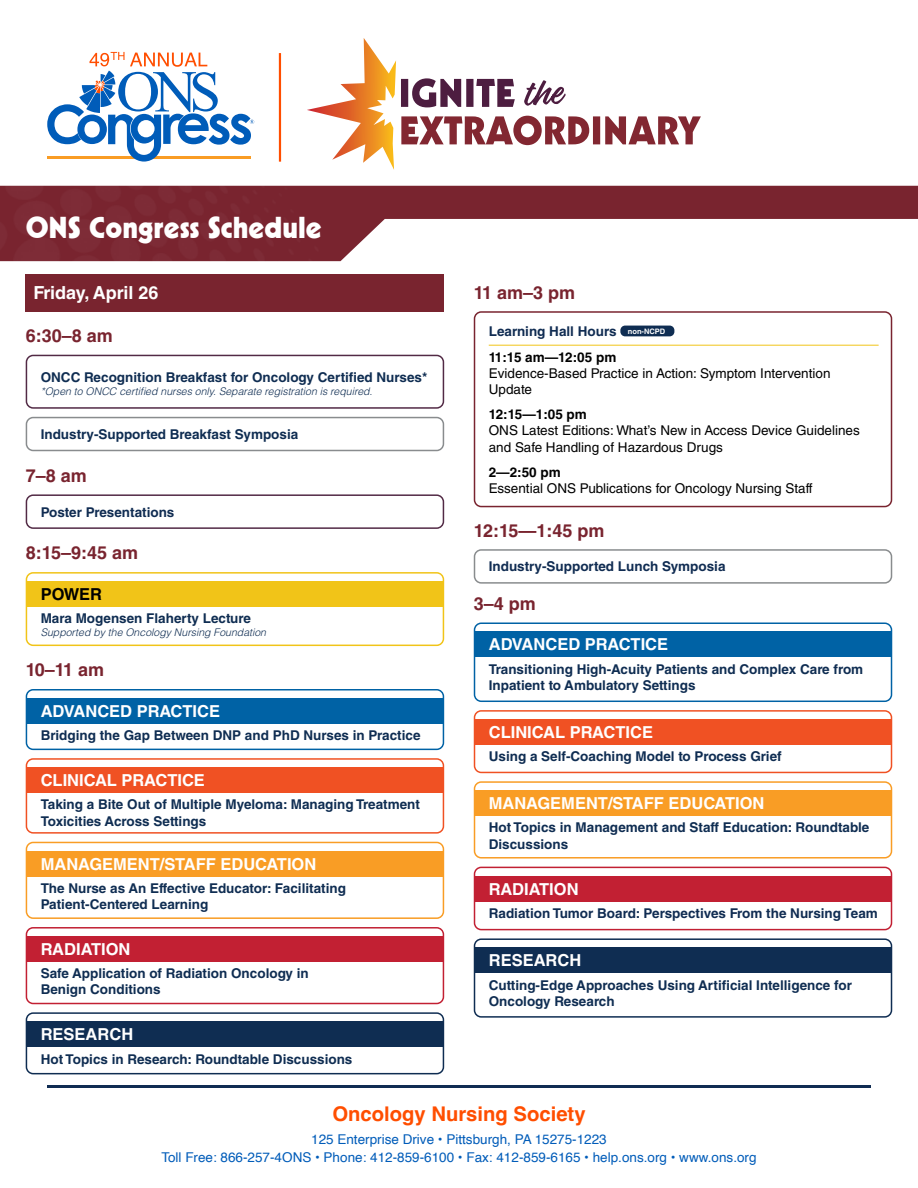
<style>
.page{position:relative;width:918px;height:1188px;background:#fff}
.page>*{position:absolute;margin:0;border:0;box-sizing:border-box;transform-origin:0 0}
.t1{font:29.55px "Geometric 231 BT Heavy C";color:#fff}
.t2{font:700 20.25px "Helvetica";color:#ff4e00}
.t3{font:700 18px "Helvetica LT Std";color:#79242f}
.t4{font:700 18px "Helvetica LT Std";color:#fff}
.t5{font:700 16.5px "Helvetica LT Std";color:#fff}
.t6{font:700 16.5px "Helvetica LT Std";color:#000}
.t7{font:700 13.5px/16.2px "Helvetica LT Std";color:#0f2d52}
.t8{font:13.5px/16.2px "Helvetica LT Std";color:#000}
.t9{font:700 13.5px/25.2px "Helvetica LT Std";color:#102c52}
.t10{font:13.5px/18px "Helvetica";color:#005cb9;text-align:center}
.t11{font:700 13.5px "Helvetica LT Std";color:#000}
.t12{font:italic 300 10.5px "Helvetica LT Std";color:#0f2d52}
.s1{color:#000}
</style>
<div class="page">
<svg style="left:307px;top:38px;width:394px;height:132px"></svg>
<hr style="left:279px;top:53px;width:2px;height:109px;background:#ff4e00">
<svg style="left:47px;top:52px;width:207px;height:110px"></svg>
<hr style="left:47px;top:1085px;width:824px;height:2px;background:#102c52">
<svg style="left:341px;top:186px;width:577px;height:75px"></svg>
<div style="left:0;top:186px;width:341px;height:75px;background:#79242f"></div>
<div style="left:26px;top:274px;width:418px;height:38px;background:#79242f"></div>
<div style="left:26px;top:355px;width:418px;height:54px;border:2px solid #522a45;border-radius:7px"></div>
<div style="left:26px;top:417px;width:418px;height:34px;border:2px solid #898c8e;border-radius:7px"></div>
<div style="left:26px;top:494px;width:418px;height:35px;border:2px solid #522a45;border-radius:7px"></div>
<div style="left:27px;top:581px;width:417px;height:26px;background:#f1c418"></div>
<div style="left:26px;top:572px;width:418px;height:74px;border:2px solid #f1c418;border-radius:7px"></div>
<div style="left:27px;top:698px;width:417px;height:26px;background:#0062a5"></div>
<div style="left:26px;top:689px;width:418px;height:61px;border:2px solid #0062a5;border-radius:7px"></div>
<div style="left:27px;top:767px;width:417px;height:26px;background:#f05123"></div>
<div style="left:26px;top:758px;width:418px;height:76px;border:2px solid #f05123;border-radius:7px"></div>
<div style="left:27px;top:851px;width:417px;height:26px;background:#f99d25"></div>
<div style="left:26px;top:842px;width:418px;height:77px;border:2px solid #f99d25;border-radius:7px"></div>
<div style="left:27px;top:936px;width:417px;height:26px;background:#c22033"></div>
<div style="left:26px;top:927px;width:418px;height:77px;border:2px solid #c22033;border-radius:7px"></div>
<div style="left:27px;top:1021px;width:417px;height:26px;background:#0f2d52"></div>
<div style="left:26px;top:1012px;width:418px;height:62px;border:2px solid #0f2d52;border-radius:7px"></div>
<div style="left:620px;top:326px;width:54px;height:10px;background:#0f2d52;border-radius:5px"></div>
<hr style="left:489px;top:345px;width:390px;height:1px;background:#f1c418">
<div style="left:474px;top:311px;width:418px;height:196px;border:2px solid #79242f;border-radius:7px"></div>
<div style="left:475px;top:632px;width:417px;height:25px;background:#0062a5"></div>
<div style="left:474px;top:622px;width:418px;height:80px;border:2px solid #0062a5;border-radius:7px"></div>
<div style="left:475px;top:719px;width:417px;height:26px;background:#f05123"></div>
<div style="left:474px;top:710px;width:418px;height:63px;border:2px solid #f05123;border-radius:7px"></div>
<div style="left:475px;top:790px;width:417px;height:26px;background:#f99d25"></div>
<div style="left:474px;top:781px;width:418px;height:78px;border:2px solid #f99d25;border-radius:7px"></div>
<div style="left:475px;top:876px;width:417px;height:26px;background:#c22033"></div>
<div style="left:474px;top:867px;width:418px;height:63px;border:2px solid #c22033;border-radius:7px"></div>
<div style="left:475px;top:948px;width:417px;height:25px;background:#0f2d52"></div>
<div style="left:474px;top:938px;width:418px;height:80px;border:2px solid #0f2d52;border-radius:7px"></div>
<div style="left:474px;top:549px;width:418px;height:35px;border:2px solid #898c8e;border-radius:7px"></div>
<h1 class="t1" style="left:26px;top:210px;width:297px">ONS Congress Schedule</h1>
<h3 class="t4" style="left:34px;top:282px;width:127px">Friday, April 26</h3>
<h3 class="t3" style="left:26px;top:325px;width:89px">6:30–8 am</h3>
<p class="t7" style="left:41px;top:369px;width:388px">ONCC Recognition Breakfast for Oncology Certified Nurses*</p>
<p class="t12" style="left:41px;top:384px;width:333px">*Open to ONCC certified nurses only. Separate registration is required.</p>
<p class="t7" style="left:41px;top:426px;width:259px">Industry-Supported Breakfast Symposia</p>
<h3 class="t3" style="left:26px;top:465px;width:63px">7–8 am</h3>
<p class="t9" style="left:41px;top:499px;width:135px">Poster Presentations</p>
<h3 class="t3" style="left:26px;top:542px;width:114px">8:15–9:45 am</h3>
<p class="t6" style="left:41px;top:584px;width:63px">POWER</p>
<p class="t7" style="left:41px;top:610px;width:212px">Mara Mogensen Flaherty Lecture</p>
<p class="t12" style="left:41px;top:626px;width:227px">Supported by the Oncology Nursing Foundation</p>
<h3 class="t3" style="left:26px;top:659px;width:80px">10–11 am</h3>
<p class="t5" style="left:41px;top:701px;width:181px">ADVANCED PRACTICE</p>
<p class="t7" style="left:41px;top:727px;width:381px">Bridging the Gap Between DNP and PhD Nurses in Practice</p>
<p class="t5" style="left:41px;top:770px;width:166px">CLINICAL PRACTICE</p>
<p class="t7" style="left:41px;top:796px;width:381px">Taking a Bite Out of Multiple Myeloma: Managing Treatment<br>Toxicities Across Settings</p>
<p class="t5" style="left:41px;top:854px;width:277px">MANAGEMENT/STAFF EDUCATION</p>
<p class="t7" style="left:41px;top:880px;width:307px">The Nurse as An Effective Educator: Facilitating<br>Patient-Centered Learning</p>
<p class="t5" style="left:41px;top:939px;width:91px">RADIATION</p>
<p class="t7" style="left:41px;top:965px;width:270px">Safe Application of Radiation Oncology in<br>Benign Conditions</p>
<p class="t5" style="left:41px;top:1024px;width:94px">RESEARCH</p>
<p class="t7" style="left:41px;top:1050px;width:313px">Hot Topics in Research: Roundtable Discussions</p>
<h3 class="t3" style="left:474px;top:281px;width:103px">11 am–3 pm</h3>
<p class="t9" style="left:489px;top:319px;width:178px">Learning Hall Hours <sup>non-NCPD<br></sup><span class="s1">11:15 am—12:05 pm</span></p>
<p class="t8" style="left:489px;top:365px;width:343px">Evidence-Based Practice in Action: Symptom Intervention<br>Update</p>
<p class="t11" style="left:489px;top:406px;width:100px">12:15—1:05 pm</p>
<p class="t8" style="left:489px;top:423px;width:373px">ONS Latest Editions: What’s New in Access Device Guidelines and Safe Handling of Hazardous Drugs</p>
<p class="t11" style="left:489px;top:464px;width:74px">2—2:50 pm</p>
<p class="t8" style="left:489px;top:480px;width:325px">Essential ONS Publications for Oncology Nursing Staff</p>
<h3 class="t3" style="left:474px;top:519px;width:132px">12:15—1:45 pm</h3>
<p class="t9" style="left:489px;top:554px;width:238px">Industry-Supported Lunch Symposia</p>
<h3 class="t3" style="left:474px;top:593px;width:64px">3–4 pm</h3>
<p class="t5" style="left:489px;top:635px;width:181px">ADVANCED PRACTICE</p>
<p class="t7" style="left:489px;top:661px;width:376px">Transitioning High-Acuity Patients and Complex Care from<br>Inpatient to Ambulatory Settings</p>
<p class="t5" style="left:489px;top:722px;width:166px">CLINICAL PRACTICE</p>
<p class="t7" style="left:489px;top:748px;width:294px">Using a Self-Coaching Model to Process Grief</p>
<p class="t5" style="left:489px;top:793px;width:277px">MANAGEMENT/STAFF EDUCATION</p>
<p class="t7" style="left:489px;top:819px;width:382px">Hot Topics in Management and Staff Education: Roundtable<br>Discussions</p>
<p class="t5" style="left:489px;top:879px;width:91px">RADIATION</p>
<p class="t9" style="left:489px;top:900px;width:391px">Radiation Tumor Board: Perspectives From the Nursing Team</p>
<p class="t5" style="left:489px;top:951px;width:94px">RESEARCH</p>
<p class="t7" style="left:489px;top:977px;width:365px">Cutting-Edge Approaches Using Artificial Intelligence for<br>Oncology Research</p>
<h2 class="t2" style="left:332px;top:1102px;width:255px">Oncology Nursing Society</h2>
<p class="t10" style="left:161px;top:1130px;width:597px">125 Enterprise Drive • Pittsburgh, PA 15275-1223<br>Toll Free: 866-257-4ONS • Phone: 412-859-6100 • Fax: 412-859-6165 • help.ons.org • www.ons.org</p>
</div>
